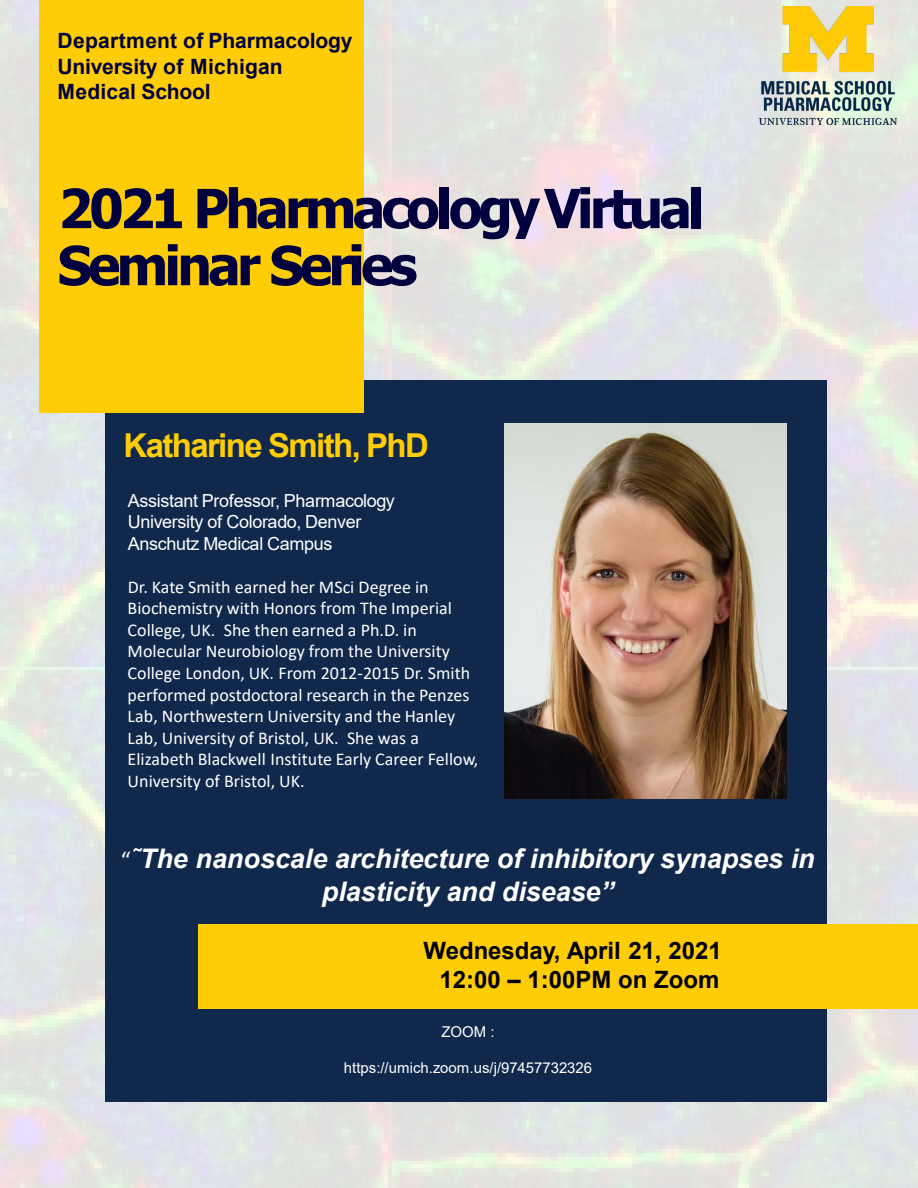
<style>
.page{position:relative;width:918px;height:1188px;background:#fff}
.page>*{position:absolute;margin:0;border:0;box-sizing:border-box;transform-origin:0 0}
.t1{font:700 54px/57.2px "Tahoma";letter-spacing:-.065em;color:#00003e}
.t2{font:700 33px "Arial";letter-spacing:-.05em;color:#ffcc06}
.t3{font:italic 700 27px/32.5px "Arial";color:#fff;text-align:center}
.t4{font:700 24px "Arial";color:#000}
.t5{font:700 21px/25.2px "Arial";letter-spacing:.005em;color:#00003a}
.t6{font:18px/21.6px "Calibri";color:#fff}
.t7{font:18px "Arial";letter-spacing:-.02em;color:#fff}
.t8{font:15px "Arial";color:#fff}
.s1{font-family:"Calibri";font-weight:400;font-style:normal;font-size:24px}
</style>
<div class="page">
<img style="left:0;top:0;width:918px;height:1188px">
<div style="left:106px;top:381px;width:721px;height:721px;background:#10284b"></div>
<div style="left:40px;top:0;width:324px;height:413px;background:#ffcc08"></div>
<div style="left:198px;top:924px;width:720px;height:85px;background:#ffcc08"></div>
<img style="left:759px;top:7px;width:138px;height:117px">
<img style="left:504px;top:423px;width:283px;height:376px">
<p class="t5" style="left:58px;top:29px;width:297px">Department of Pharmacology<br>University of Michigan<br>Medical School</p>
<p class="t1" style="left:58px;top:182px;width:649px">2021 PharmacologyVirtual<br>Seminar Series</p>
<p class="t2" style="left:124px;top:422px;width:307px">Katharine Smith, PhD</p>
<p class="t7" style="left:128px;top:488px;width:269px">Assistant Professor, Pharmacology</p>
<p class="t7" style="left:128px;top:510px;width:235px">University of Colorado, Denver</p>
<p class="t7" style="left:128px;top:531px;width:206px">Anschutz Medical Campus</p>
<p class="t6" style="left:128px;top:575px;width:352px">Dr. Kate Smith earned her MSci Degree in Biochemistry with Honors from The Imperial College, UK. She then earned a Ph.D. in Molecular Neurobiology from the University College London, UK. From 2012-2015 Dr. Smith performed postdoctoral research in the Penzes Lab, Northwestern University and the Hanley Lab, University of Bristol, UK. She was a Elizabeth Blackwell Institute Early Career Fellow, University of Bristol, UK.</p>
<p class="t3" style="left:121px;top:843px;width:696px"><span class="s1">“</span>˜The nanoscale architecture of inhibitory synapses in plasticity and disease”</p>
<p class="t4" style="left:424px;top:934px;width:300px">Wednesday, April 21, 2021</p>
<p class="t4" style="left:440px;top:963px;width:281px">12:00 – 1:00PM on Zoom</p>
<p class="t8" style="left:441px;top:1021px;width:55px">ZOOM :</p>
<p class="t8" style="left:344px;top:1057px;width:250px">https://umich.zoom.us/j/97457732326</p>
</div>
